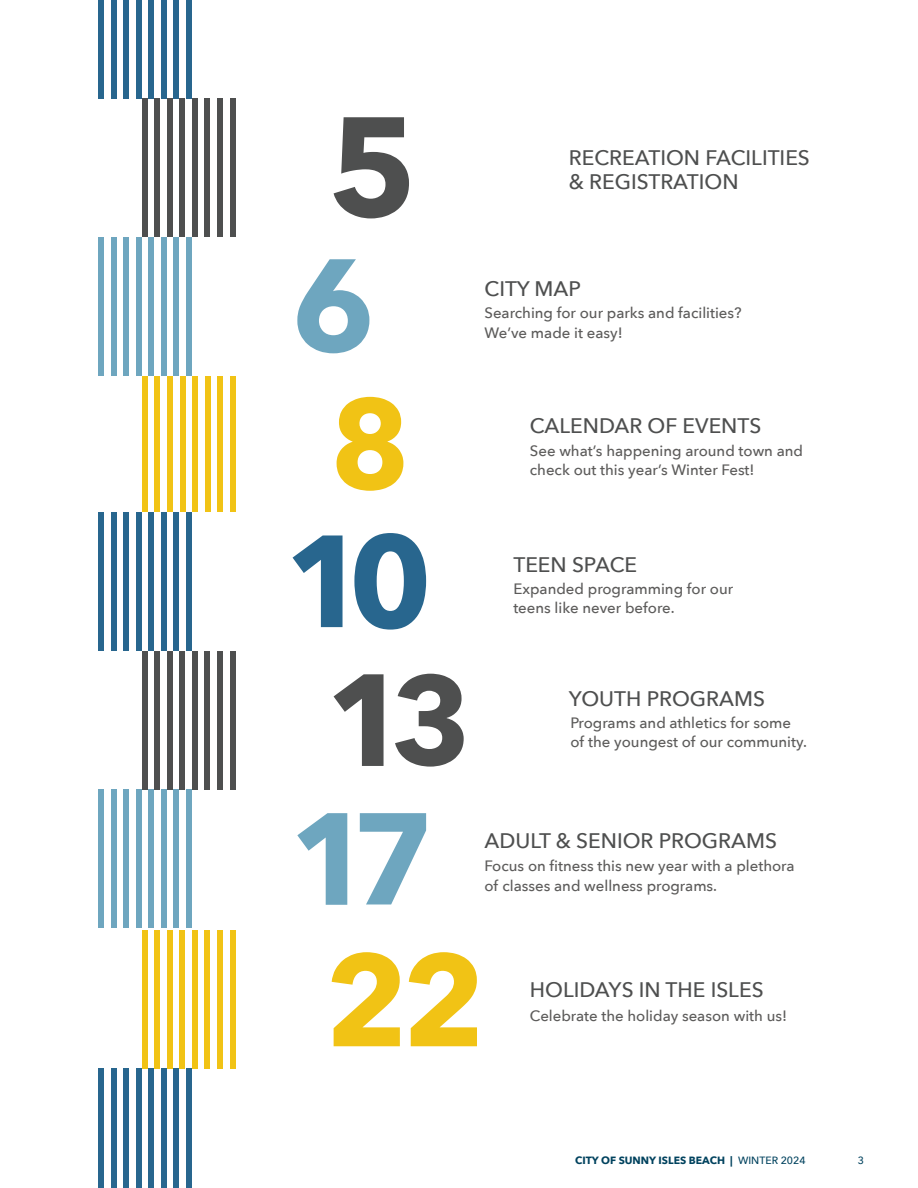
<style>
.page{position:relative;width:918px;height:1188px;background:#fff}
.page>*{position:absolute;margin:0;border:0;box-sizing:border-box;transform-origin:0 0}
.t1{font:500 21px/24px "Avenir Next";color:#4e4f4f}
.t2{font:500 15px/19.5px "Avenir Next";color:#5c5b5a}
.t3{font:700 10.5px "Avenir Next";color:#00425e}
.t4{font:500 10.5px "Avenir Next";color:#00425e}
.s1{font-weight:500}
</style>
<div class="page">
<div style="left:186px;top:1069px;width:5px;height:119px;background:#28668e"></div>
<div style="left:174px;top:1069px;width:5px;height:119px;background:#28668e"></div>
<div style="left:161px;top:1069px;width:5px;height:119px;background:#28668e"></div>
<div style="left:149px;top:1069px;width:5px;height:119px;background:#28668e"></div>
<div style="left:136px;top:1069px;width:5px;height:119px;background:#28668e"></div>
<div style="left:123px;top:1069px;width:6px;height:119px;background:#28668e"></div>
<div style="left:111px;top:1069px;width:5px;height:119px;background:#28668e"></div>
<div style="left:98px;top:1069px;width:6px;height:119px;background:#28668e"></div>
<div style="left:186px;top:0;width:5px;height:99px;background:#28668e"></div>
<div style="left:174px;top:0;width:5px;height:99px;background:#28668e"></div>
<div style="left:161px;top:0;width:5px;height:99px;background:#28668e"></div>
<div style="left:149px;top:0;width:5px;height:99px;background:#28668e"></div>
<div style="left:136px;top:0;width:5px;height:99px;background:#28668e"></div>
<div style="left:123px;top:0;width:6px;height:99px;background:#28668e"></div>
<div style="left:111px;top:0;width:5px;height:99px;background:#28668e"></div>
<div style="left:98px;top:0;width:6px;height:99px;background:#28668e"></div>
<div style="left:186px;top:237px;width:5px;height:139px;background:#6ea6bf"></div>
<div style="left:174px;top:237px;width:5px;height:139px;background:#6ea6bf"></div>
<div style="left:161px;top:237px;width:5px;height:139px;background:#6ea6bf"></div>
<div style="left:149px;top:237px;width:5px;height:139px;background:#6ea6bf"></div>
<div style="left:136px;top:237px;width:5px;height:139px;background:#6ea6bf"></div>
<div style="left:123px;top:237px;width:6px;height:139px;background:#6ea6bf"></div>
<div style="left:111px;top:237px;width:5px;height:139px;background:#6ea6bf"></div>
<div style="left:98px;top:237px;width:6px;height:139px;background:#6ea6bf"></div>
<svg style="left:297px;top:259px;width:72px;height:94px"></svg>
<div style="left:186px;top:512px;width:5px;height:139px;background:#28668e"></div>
<div style="left:174px;top:512px;width:5px;height:139px;background:#28668e"></div>
<div style="left:161px;top:512px;width:5px;height:139px;background:#28668e"></div>
<div style="left:149px;top:512px;width:5px;height:139px;background:#28668e"></div>
<div style="left:136px;top:512px;width:5px;height:139px;background:#28668e"></div>
<div style="left:123px;top:512px;width:6px;height:139px;background:#28668e"></div>
<div style="left:111px;top:512px;width:5px;height:139px;background:#28668e"></div>
<div style="left:98px;top:512px;width:6px;height:139px;background:#28668e"></div>
<svg style="left:293px;top:533px;width:133px;height:97px"></svg>
<div style="left:230px;top:376px;width:5px;height:136px;background:#f1c315"></div>
<div style="left:218px;top:376px;width:5px;height:136px;background:#f1c315"></div>
<div style="left:205px;top:376px;width:5px;height:136px;background:#f1c315"></div>
<div style="left:192px;top:376px;width:6px;height:136px;background:#f1c315"></div>
<div style="left:180px;top:376px;width:5px;height:136px;background:#f1c315"></div>
<div style="left:167px;top:376px;width:6px;height:136px;background:#f1c315"></div>
<div style="left:155px;top:376px;width:5px;height:136px;background:#f1c315"></div>
<div style="left:142px;top:376px;width:5px;height:136px;background:#f1c315"></div>
<svg style="left:337px;top:397px;width:66px;height:94px"></svg>
<div style="left:230px;top:930px;width:5px;height:139px;background:#f1c315"></div>
<div style="left:217px;top:930px;width:6px;height:139px;background:#f1c315"></div>
<div style="left:205px;top:930px;width:5px;height:139px;background:#f1c315"></div>
<div style="left:192px;top:930px;width:5px;height:139px;background:#f1c315"></div>
<div style="left:180px;top:930px;width:5px;height:139px;background:#f1c315"></div>
<div style="left:167px;top:930px;width:5px;height:139px;background:#f1c315"></div>
<div style="left:155px;top:930px;width:5px;height:139px;background:#f1c315"></div>
<div style="left:142px;top:930px;width:5px;height:139px;background:#f1c315"></div>
<svg style="left:332px;top:952px;width:145px;height:94px"></svg>
<div style="left:230px;top:651px;width:5px;height:139px;background:#4e4f4f"></div>
<div style="left:217px;top:651px;width:6px;height:139px;background:#4e4f4f"></div>
<div style="left:205px;top:651px;width:5px;height:139px;background:#4e4f4f"></div>
<div style="left:192px;top:651px;width:5px;height:139px;background:#4e4f4f"></div>
<div style="left:180px;top:651px;width:5px;height:139px;background:#4e4f4f"></div>
<div style="left:167px;top:651px;width:5px;height:139px;background:#4e4f4f"></div>
<div style="left:155px;top:651px;width:5px;height:139px;background:#4e4f4f"></div>
<div style="left:142px;top:651px;width:5px;height:139px;background:#4e4f4f"></div>
<svg style="left:334px;top:674px;width:50px;height:92px"></svg>
<svg style="left:395px;top:674px;width:69px;height:93px"></svg>
<div style="left:230px;top:98px;width:5px;height:139px;background:#4e4f4f"></div>
<div style="left:217px;top:98px;width:6px;height:139px;background:#4e4f4f"></div>
<div style="left:205px;top:98px;width:5px;height:139px;background:#4e4f4f"></div>
<div style="left:192px;top:98px;width:5px;height:139px;background:#4e4f4f"></div>
<div style="left:180px;top:98px;width:5px;height:139px;background:#4e4f4f"></div>
<div style="left:167px;top:98px;width:5px;height:139px;background:#4e4f4f"></div>
<div style="left:155px;top:98px;width:5px;height:139px;background:#4e4f4f"></div>
<div style="left:142px;top:98px;width:5px;height:139px;background:#4e4f4f"></div>
<svg style="left:334px;top:117px;width:75px;height:101px"></svg>
<div style="left:186px;top:789px;width:5px;height:139px;background:#6ea6bf"></div>
<div style="left:174px;top:789px;width:5px;height:139px;background:#6ea6bf"></div>
<div style="left:161px;top:789px;width:5px;height:139px;background:#6ea6bf"></div>
<div style="left:149px;top:789px;width:5px;height:139px;background:#6ea6bf"></div>
<div style="left:136px;top:789px;width:5px;height:139px;background:#6ea6bf"></div>
<div style="left:123px;top:789px;width:6px;height:139px;background:#6ea6bf"></div>
<div style="left:111px;top:789px;width:5px;height:139px;background:#6ea6bf"></div>
<div style="left:98px;top:789px;width:6px;height:139px;background:#6ea6bf"></div>
<svg style="left:297px;top:813px;width:50px;height:92px"></svg>
<svg style="left:360px;top:813px;width:66px;height:91px"></svg>
<p class="t1" style="left:569px;top:145px;width:243px">RECREATION FACILITIES &amp; REGISTRATION</p>
<p class="t1" style="left:484px;top:276px;width:98px">CITY MAP</p>
<p class="t2" style="left:484px;top:303px;width:259px">Searching for our parks and facilities?<br>We’ve made it easy!</p>
<p class="t1" style="left:530px;top:413px;width:233px">CALENDAR OF EVENTS</p>
<p class="t2" style="left:530px;top:441px;width:275px">See what’s happening around town and check out this year’s Winter Fest!</p>
<p class="t1" style="left:513px;top:552px;width:125px">TEEN SPACE</p>
<p class="t2" style="left:513px;top:578px;width:221px">Expanded programming for our teens like never before.</p>
<p class="t1" style="left:569px;top:686px;width:198px">YOUTH PROGRAMS</p>
<p class="t2" style="left:570px;top:712px;width:238px">Programs and athletics for some of the youngest of our community.</p>
<p class="t1" style="left:484px;top:828px;width:294px">ADULT &amp; SENIOR PROGRAMS</p>
<p class="t2" style="left:484px;top:856px;width:312px">Focus on fitness this new year with a plethora of classes and wellness programs.</p>
<p class="t1" style="left:530px;top:977px;width:235px">HOLIDAYS IN THE ISLES</p>
<p class="t2" style="left:530px;top:1006px;width:259px">Celebrate the holiday season with us!</p>
<p class="t3" style="left:575px;top:1151px;width:232px">CITY OF SUNNY ISLES BEACH | <span class="s1">WINTER 2024</span></p>
<p class="t4" style="left:858px;top:1152px;width:8px">3</p>
</div>
